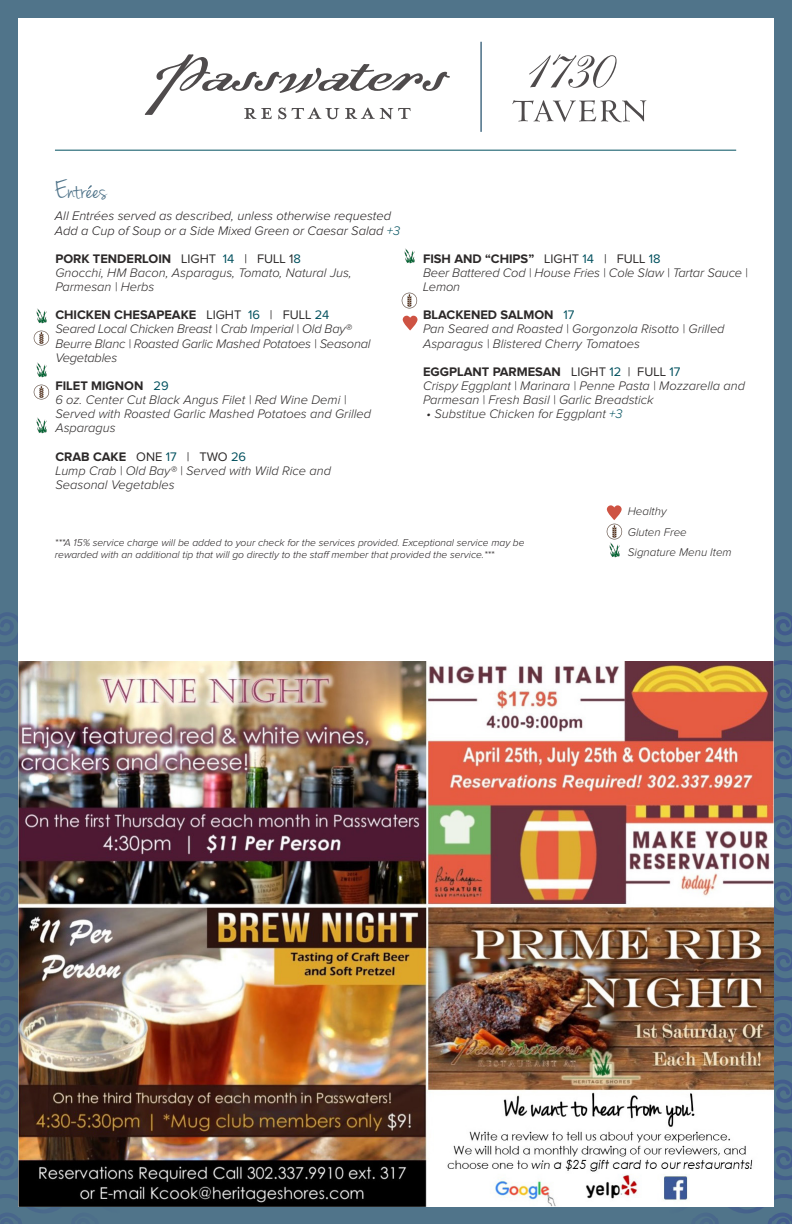
<style>
.page{position:relative;width:792px;height:1224px;background:#50748a}
.page>*{position:absolute;margin:0;border:0;box-sizing:border-box;transform-origin:0 0}
.t1{font:27px "Jenna Sue";color:#50748a}
.t2{font:italic 300 12.9px/14.1px "Proxima Nova";color:#2c2929}
.t3{font:700 12.9px "Proxima Nova";color:#2c2929}
.t4{font:italic 300 12.9px "Proxima Nova";color:#231f20}
.t5{font:italic 300 11.6px "Proxima Nova";color:#2c2929}
.t6{font:italic 300 10.3px/12.3px "Proxima Nova";color:#231f20}
.s1{color:#00505e}
.s2{font-weight:400}
.s3{font-weight:400;color:#00505e}
</style>
<div class="page">
<svg style="left:0;top:612px;width:188px;height:612px"></svg>
<svg style="left:602px;top:612px;width:190px;height:612px"></svg>
<div style="left:18px;top:18px;width:756px;height:1188px;background:#fff"></div>
<svg style="left:145px;top:54px;width:305px;height:65px"></svg>
<hr style="left:480px;top:42px;width:2px;height:90px;background:#50748a">
<svg style="left:529px;top:54px;width:88px;height:34px"></svg>
<svg style="left:512px;top:100px;width:134px;height:22px"></svg>
<img style="left:33px;top:330px;width:16px;height:16px">
<img style="left:402px;top:293px;width:16px;height:15px">
<hr style="left:55px;top:150px;width:681px;height:1px;background:#00505e">
<img style="left:606px;top:524px;width:16px;height:15px">
<img style="left:609px;top:542px;width:11px;height:16px">
<svg style="left:607px;top:505px;width:15px;height:15px"></svg>
<img style="left:36px;top:308px;width:11px;height:16px">
<img style="left:33px;top:384px;width:16px;height:16px">
<img style="left:36px;top:362px;width:11px;height:16px">
<img style="left:36px;top:418px;width:11px;height:15px">
<img style="left:404px;top:248px;width:11px;height:16px">
<svg style="left:403px;top:316px;width:15px;height:14px"></svg>
<img style="left:18px;top:661px;width:756px;height:545px">
<p class="t1" style="left:55px;top:175px;width:53px">Entrees</p>
<p class="t4" style="left:55px;top:208px;width:338px">All Entrées served as described, unless otherwise requested</p>
<p class="t4" style="left:55px;top:224px;width:347px">Add a Cup of Soup or a Side Mixed Green or Caesar Salad <span class="s1">+3</span></p>
<p class="t3" style="left:55px;top:251px;width:247px">PORK TENDERLOIN <span class="s2">LIGHT</span> <span class="s3">14</span> <span class="s2">| FULL 1</span><span class="s3">8</span></p>
<p class="t2" style="left:55px;top:266px;width:298px">Gnocchi, HM Bacon, Asparagus, Tomato, Natural Jus,<br>Parmesan | Herbs</p>
<p class="t3" style="left:55px;top:308px;width:276px">CHICKEN CHESAPEAKE <span class="s2">LIGHT</span> <span class="s3">16</span> <span class="s2">| FULL</span> <span class="s3">24</span></p>
<p class="t2" style="left:55px;top:322px;width:317px">Seared Local Chicken Breast | Crab Imperial | Old Bay®<br>Beurre Blanc | Roasted Garlic Mashed Potatoes | Seasonal<br>Vegetables</p>
<p class="t3" style="left:55px;top:378px;width:115px">FILET MIGNON <span class="s3">29</span></p>
<p class="t2" style="left:55px;top:393px;width:317px">6 oz. Center Cut Black Angus Filet | Red Wine Demi |<br>Served with Roasted Garlic Mashed Potatoes and Grilled<br>Asparagus</p>
<p class="t3" style="left:55px;top:449px;width:192px">CRAB CAKE <span class="s2">ONE</span> <span class="s3">17</span> <span class="s2">| TWO</span> <span class="s3">26</span></p>
<p class="t2" style="left:55px;top:464px;width:277px">Lump Crab | Old Bay® | Served with Wild Rice and<br>Seasonal Vegetables</p>
<p class="t3" style="left:423px;top:251px;width:239px">FISH AND “CHIPS” <span class="s2">LIGHT</span> <span class="s3">14</span> <span class="s2">| FULL</span> <span class="s3">18</span></p>
<p class="t2" style="left:423px;top:266px;width:326px">Beer Battered Cod | House Fries | Cole Slaw | Tartar Sauce |<br>Lemon</p>
<p class="t3" style="left:423px;top:308px;width:153px">BLACKENED SALMON <span class="s3">17</span></p>
<p class="t2" style="left:423px;top:322px;width:303px">Pan Seared and Roasted | Gorgonzola Risotto | Grilled<br>Asparagus | Blistered Cherry Tomatoes</p>
<p class="t3" style="left:423px;top:364px;width:259px">EGGPLANT PARMESAN <span class="s2">LIGHT</span> <span class="s3">12</span> <span class="s2">| FULL</span> <span class="s3">17</span></p>
<p class="t2" style="left:423px;top:379px;width:324px">Crispy Eggplant | Marinara | Penne Pasta | Mozzarella and<br>Parmesan | Fresh Basil | Garlic Breadstick</p>
<p class="t2" style="left:426px;top:407px;width:198px">• Substitue Chicken for Eggplant <span class="s1">+3</span></p>
<p class="t6" style="left:55px;top:536px;width:471px">***A 15% service charge will be added to your check for the services provided. Exceptional service may be rewarded with an additional tip that will go directly to the staff member that provided the service.***</p>
<p class="t5" style="left:628px;top:505px;width:40px">Healthy</p>
<p class="t5" style="left:628px;top:526px;width:60px">Gluten Free</p>
<p class="t5" style="left:628px;top:546px;width:105px">Signature Menu Item</p>
</div>
